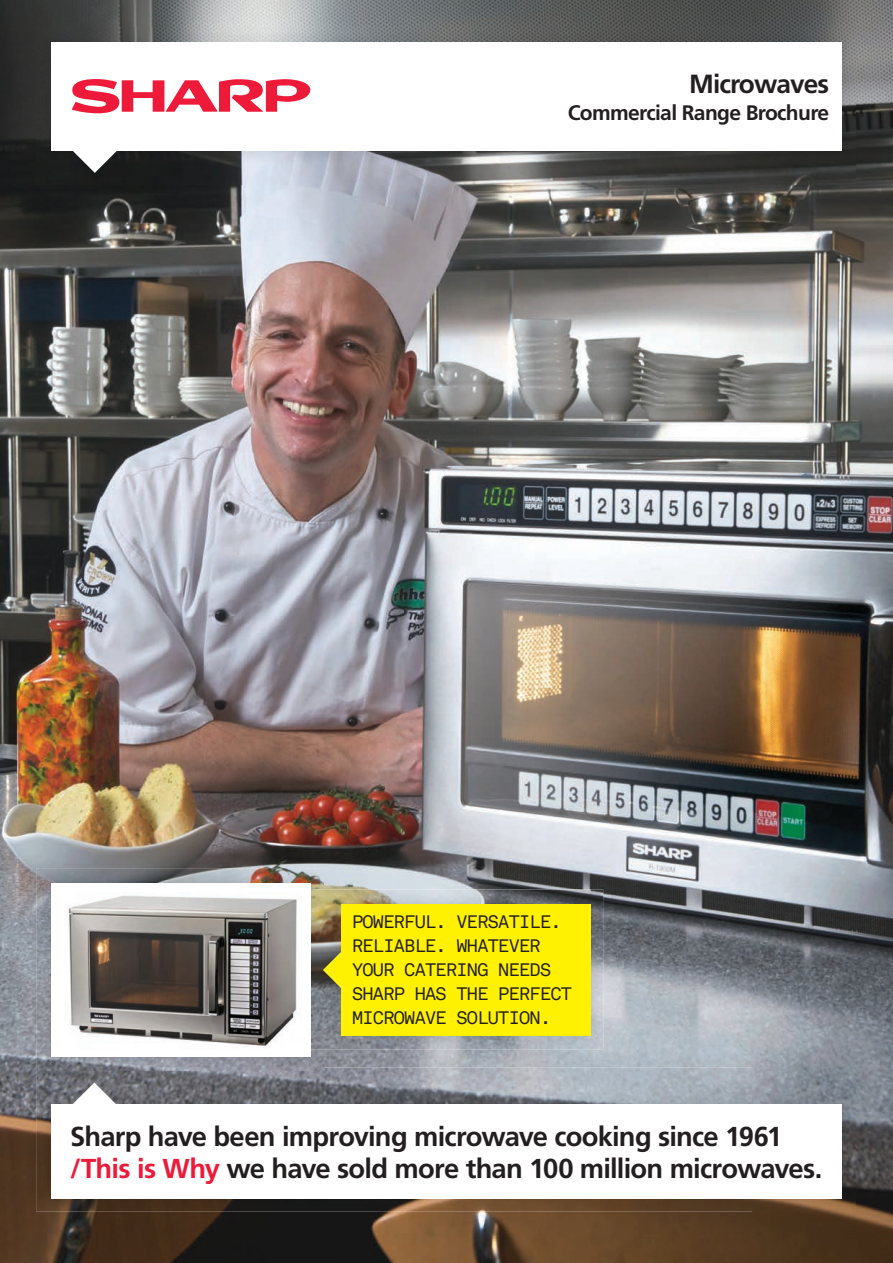
<style>
.page{position:relative;width:893px;height:1263px;background:#fff}
.page>*{position:absolute;margin:0;border:0;box-sizing:border-box;transform-origin:0 0}
.t1{font:700 27.3px/31.5px "Frutiger";letter-spacing:-.03em;color:#231f20}
.t2{font:700 26.25px "Frutiger";letter-spacing:-.035em;color:#231f20}
.t3{font:700 21px "Frutiger";letter-spacing:-.03em;color:#231f20}
.t4{font:18px/24px "Akkurat Mono";letter-spacing:-.04em;color:#231f20}
.s1{color:#ed1a3a}
</style>
<div class="page">
<img style="left:0;top:0;width:893px;height:1263px">
<img style="left:36px;top:28px;width:819px;height:157px">
<div style="left:51px;top:43px;width:791px;height:108px;background:#fff"></div>
<svg style="left:72px;top:151px;width:46px;height:22px"></svg>
<svg style="left:71px;top:79px;width:240px;height:34px"></svg>
<img style="left:36px;top:1067px;width:819px;height:144px">
<svg style="left:72px;top:1082px;width:45px;height:22px"></svg>
<div style="left:51px;top:1104px;width:791px;height:95px;background:#fff"></div>
<img style="left:324px;top:889px;width:279px;height:160px">
<div style="left:341px;top:904px;width:250px;height:132px;background:#fff101"></div>
<img style="left:36px;top:868px;width:288px;height:203px">
<svg style="left:323px;top:947px;width:18px;height:45px"></svg>
<div style="left:51px;top:883px;width:259px;height:174px;background:#fff"></div>
<img style="left:64px;top:895px;width:233px;height:153px">
<p class="t2" style="left:689px;top:68px;width:142px">Microwaves</p>
<p class="t3" style="left:568px;top:100px;width:263px">Commercial Range Brochure</p>
<p class="t4" style="left:352px;top:910px;width:221px">POWERFUL. VERSATILE.<br>RELIABLE. WHATEVER<br>YOUR CATERING NEEDS<br>SHARP HAS THE PERFECT<br>MICROWAVE SOLUTION.</p>
<p class="t1" style="left:70px;top:1121px;width:754px">Sharp have been improving microwave cooking since 1961 <span class="s1">/This is Why</span> we have sold more than 100 million microwaves.</p>
</div>
